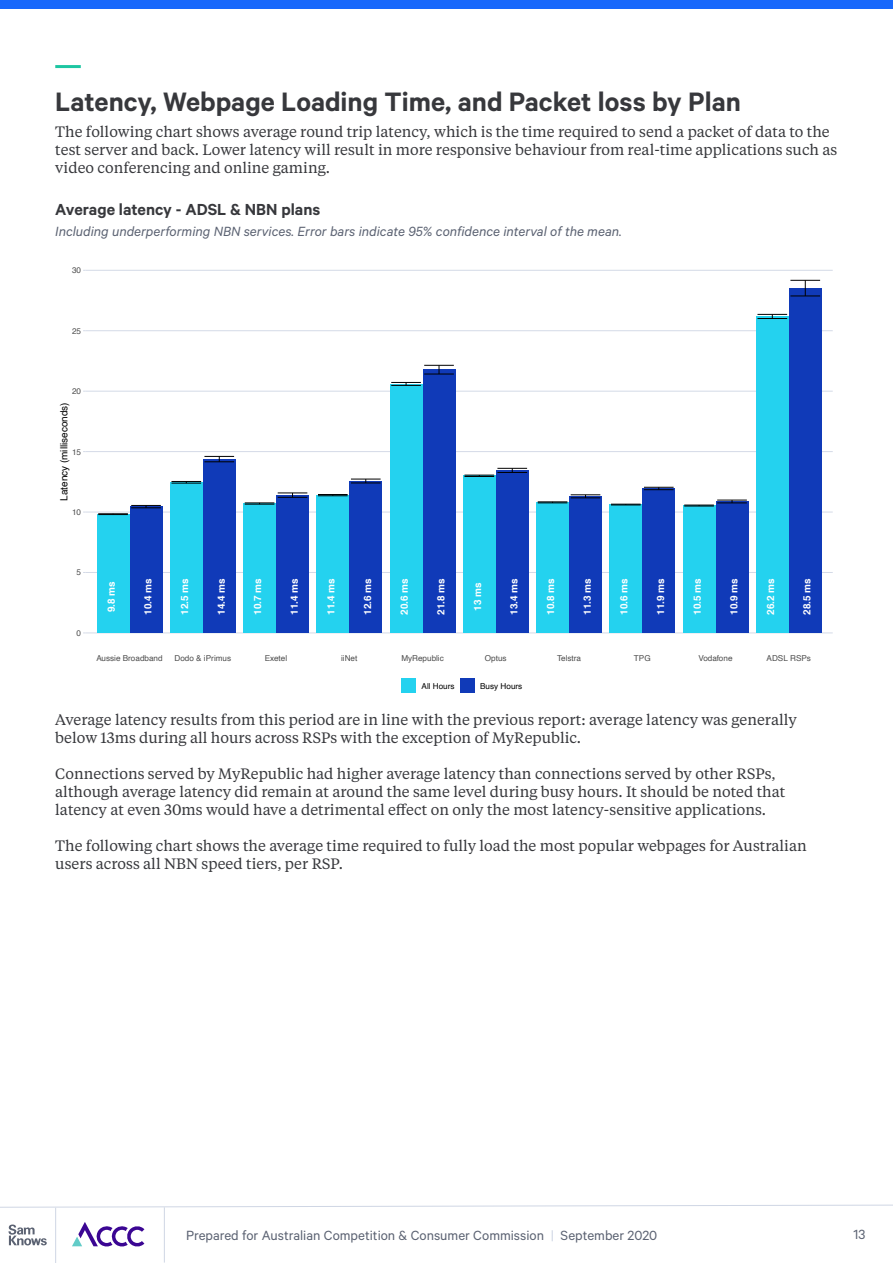
<style>
.page{position:relative;width:893px;height:1263px;background:#fff}
.page>*{position:absolute;margin:0;border:0;box-sizing:border-box;transform-origin:0 0}
.t1{font:600 30px "Calibre";color:#37383c}
.t2{font:600 18px "Calibre";color:#37383c}
.t3{font:15px/18px "Tiempos Text";color:#37383c}
.t4{font:italic 15px "Calibre";color:#5b6272}
.t5{font:15px "Calibre";color:#5b6272}
.t6{font:700 9.9px "Helvetica";color:#fff}
.t7{font:9.9px "Helvetica";color:#000}
.t8{font:8.1px "Helvetica";color:#4d4d4d}
.t9{font:8.1px "Helvetica";color:#000}
.s1{color:#cfd6e4}
</style>
<div class="page">
<div style="left:0;top:0;width:893px;height:9px;background:#1868fb"></div>
<svg style="left:0;top:1204px;width:893px;height:4px"></svg>
<svg style="left:9px;top:1224px;width:38px;height:21px"></svg>
<hr style="left:164px;top:1207px;width:1px;height:55px;background:#cfd6e4">
<svg style="left:72px;top:1222px;width:72px;height:24px"></svg>
<hr style="left:55px;top:1208px;width:1px;height:55px;background:#cfd6e4">
<hr style="left:55px;top:65px;width:26px;height:3px;background:#1dc6a2">
<hr style="left:86px;top:632px;width:747px;height:1px;background:#d4dae7">
<hr style="left:86px;top:572px;width:747px;height:1px;background:#d4dae7">
<hr style="left:86px;top:511px;width:747px;height:1px;background:#d4dae7">
<hr style="left:86px;top:451px;width:747px;height:1px;background:#d4dae7">
<hr style="left:86px;top:391px;width:747px;height:1px;background:#d4dae7">
<hr style="left:86px;top:330px;width:747px;height:1px;background:#d4dae7">
<hr style="left:86px;top:270px;width:747px;height:1px;background:#d4dae7">
<div style="left:97px;top:514px;width:33px;height:119px;background:#24d2ef"></div>
<div style="left:130px;top:507px;width:32px;height:126px;background:#103ab8"></div>
<div style="left:170px;top:482px;width:33px;height:151px;background:#24d2ef"></div>
<div style="left:203px;top:459px;width:33px;height:174px;background:#103ab8"></div>
<div style="left:243px;top:503px;width:33px;height:130px;background:#24d2ef"></div>
<div style="left:276px;top:495px;width:33px;height:138px;background:#103ab8"></div>
<div style="left:316px;top:495px;width:33px;height:138px;background:#24d2ef"></div>
<div style="left:349px;top:481px;width:33px;height:152px;background:#103ab8"></div>
<div style="left:390px;top:384px;width:33px;height:249px;background:#24d2ef"></div>
<div style="left:423px;top:370px;width:32px;height:263px;background:#103ab8"></div>
<div style="left:463px;top:476px;width:33px;height:157px;background:#24d2ef"></div>
<div style="left:496px;top:470px;width:33px;height:163px;background:#103ab8"></div>
<div style="left:536px;top:502px;width:33px;height:131px;background:#24d2ef"></div>
<div style="left:569px;top:496px;width:33px;height:137px;background:#103ab8"></div>
<div style="left:609px;top:504px;width:33px;height:129px;background:#24d2ef"></div>
<div style="left:642px;top:488px;width:33px;height:145px;background:#103ab8"></div>
<div style="left:683px;top:505px;width:32px;height:128px;background:#24d2ef"></div>
<div style="left:715px;top:501px;width:33px;height:132px;background:#103ab8"></div>
<div style="left:756px;top:316px;width:33px;height:317px;background:#24d2ef"></div>
<div style="left:789px;top:288px;width:33px;height:345px;background:#103ab8"></div>
<hr style="left:98px;top:513px;width:30px;height:1px;background:#000">
<hr style="left:98px;top:514px;width:30px;height:1px;background:#000">
<hr style="left:131px;top:505px;width:30px;height:1px;background:#000">
<hr style="left:131px;top:507px;width:30px;height:1px;background:#000">
<hr style="left:171px;top:481px;width:30px;height:1px;background:#000">
<hr style="left:171px;top:483px;width:30px;height:1px;background:#000">
<hr style="left:204px;top:456px;width:30px;height:1px;background:#000">
<hr style="left:204px;top:461px;width:30px;height:1px;background:#000">
<svg style="left:245px;top:492px;width:62px;height:13px"></svg>
<hr style="left:318px;top:494px;width:30px;height:1px;background:#000">
<hr style="left:318px;top:495px;width:30px;height:1px;background:#000">
<hr style="left:351px;top:479px;width:30px;height:1px;background:#000">
<hr style="left:351px;top:482px;width:30px;height:1px;background:#000">
<hr style="left:391px;top:382px;width:30px;height:1px;background:#000">
<hr style="left:391px;top:385px;width:30px;height:1px;background:#000">
<hr style="left:424px;top:365px;width:30px;height:1px;background:#000">
<hr style="left:424px;top:373px;width:30px;height:1px;background:#000">
<hr style="left:464px;top:475px;width:30px;height:1px;background:#000">
<hr style="left:464px;top:476px;width:30px;height:1px;background:#000">
<hr style="left:497px;top:468px;width:30px;height:1px;background:#000">
<hr style="left:497px;top:472px;width:30px;height:1px;background:#000">
<svg style="left:538px;top:494px;width:62px;height:9px"></svg>
<hr style="left:611px;top:504px;width:30px;height:1px;background:#000">
<hr style="left:644px;top:487px;width:30px;height:1px;background:#000">
<hr style="left:644px;top:489px;width:30px;height:1px;background:#000">
<hr style="left:684px;top:505px;width:30px;height:1px;background:#000">
<hr style="left:717px;top:500px;width:30px;height:1px;background:#000">
<hr style="left:717px;top:502px;width:30px;height:1px;background:#000">
<hr style="left:757px;top:314px;width:30px;height:1px;background:#000">
<hr style="left:757px;top:318px;width:30px;height:1px;background:#000">
<hr style="left:790px;top:280px;width:30px;height:1px;background:#000">
<svg style="left:805px;top:280px;width:1px;height:15px"></svg>
<hr style="left:790px;top:295px;width:30px;height:1px;background:#000">
<div style="left:402px;top:679px;width:14px;height:14px;background:#24d2ef"></div>
<div style="left:460px;top:679px;width:15px;height:14px;background:#103ab8"></div>
<h1 class="t1" style="left:55px;top:83px;width:687px">Latency, Webpage Loading Time, and Packet loss by Plan</h1>
<p class="t3" style="left:55px;top:122px;width:783px">The following chart shows average round trip latency, which is the time required to send a packet of data to the test server and back. Lower latency will result in more responsive behaviour from real-time applications such as video conferencing and online gaming.</p>
<p class="t2" style="left:55px;top:199px;width:267px">Average latency - ADSL &amp; NBN plans</p>
<p class="t4" style="left:55px;top:223px;width:568px">Including underperforming NBN services. Error bars indicate 95% confidence interval of the mean.</p>
<p class="t8" style="left:72px;top:264px;width:11px">30</p>
<p class="t8" style="left:72px;top:325px;width:11px">25</p>
<p class="t8" style="left:72px;top:385px;width:11px">20</p>
<p class="t7" style="left:56px;top:501px;width:100px;rotate:-90deg">Latency (milliseconds)</p>
<p class="t8" style="left:72px;top:445px;width:11px">15</p>
<p class="t8" style="left:72px;top:506px;width:11px">10</p>
<p class="t8" style="left:77px;top:566px;width:6px">5</p>
<p class="t8" style="left:77px;top:627px;width:6px">0</p>
<p class="t6" style="left:103px;top:612px;width:33px;rotate:-90deg">9.8 ms</p>
<p class="t6" style="left:140px;top:615px;width:38px;rotate:-90deg">10.4 ms</p>
<p class="t6" style="left:177px;top:615px;width:38px;rotate:-90deg">12.5 ms</p>
<p class="t6" style="left:213px;top:615px;width:38px;rotate:-90deg">14.4 ms</p>
<p class="t6" style="left:250px;top:615px;width:38px;rotate:-90deg">10.7 ms</p>
<p class="t6" style="left:286px;top:615px;width:38px;rotate:-90deg">11.4 ms</p>
<p class="t6" style="left:323px;top:615px;width:38px;rotate:-90deg">11.4 ms</p>
<p class="t6" style="left:360px;top:615px;width:38px;rotate:-90deg">12.6 ms</p>
<p class="t6" style="left:396px;top:615px;width:38px;rotate:-90deg">20.6 ms</p>
<p class="t6" style="left:433px;top:615px;width:38px;rotate:-90deg">21.8 ms</p>
<p class="t6" style="left:470px;top:611px;width:30px;rotate:-90deg">13 ms</p>
<p class="t6" style="left:506px;top:615px;width:38px;rotate:-90deg">13.4 ms</p>
<p class="t6" style="left:543px;top:615px;width:38px;rotate:-90deg">10.8 ms</p>
<p class="t6" style="left:579px;top:615px;width:38px;rotate:-90deg">11.3 ms</p>
<p class="t6" style="left:616px;top:615px;width:38px;rotate:-90deg">10.6 ms</p>
<p class="t6" style="left:653px;top:615px;width:38px;rotate:-90deg">11.9 ms</p>
<p class="t6" style="left:689px;top:615px;width:38px;rotate:-90deg">10.5 ms</p>
<p class="t6" style="left:726px;top:615px;width:38px;rotate:-90deg">10.9 ms</p>
<p class="t6" style="left:762px;top:615px;width:38px;rotate:-90deg">26.2 ms</p>
<p class="t6" style="left:799px;top:615px;width:38px;rotate:-90deg">28.5 ms</p>
<p class="t8" style="left:96px;top:652px;width:68px">Aussie Broadband</p>
<p class="t8" style="left:174px;top:652px;width:58px">Dodo &amp; iPrimus</p>
<p class="t8" style="left:265px;top:652px;width:24px">Exetel</p>
<p class="t8" style="left:341px;top:652px;width:18px">iiNet</p>
<p class="t8" style="left:401px;top:652px;width:44px">MyRepublic</p>
<p class="t8" style="left:485px;top:652px;width:23px">Optus</p>
<p class="t8" style="left:557px;top:652px;width:25px">Telstra</p>
<p class="t8" style="left:634px;top:652px;width:18px">TPG</p>
<p class="t8" style="left:698px;top:652px;width:35px">Vodafone</p>
<p class="t8" style="left:767px;top:652px;width:46px">ADSL RSPs</p>
<p class="t9" style="left:422px;top:680px;width:35px">All Hours</p>
<p class="t9" style="left:480px;top:680px;width:44px">Busy Hours</p>
<p class="t3" style="left:55px;top:710px;width:743px">Average latency results from this period are in line with the previous report: average latency was generally below 13ms during all hours across RSPs with the exception of MyRepublic.</p>
<p class="t3" style="left:55px;top:764px;width:732px">Connections served by MyRepublic had higher average latency than connections served by other RSPs, although average latency did remain at around the same level during busy hours. It should be noted that latency at even 30ms would have a detrimental effect on only the most latency-sensitive applications.</p>
<p class="t3" style="left:55px;top:836px;width:753px">The following chart shows the average time required to fully load the most popular webpages for Australian users across all NBN speed tiers, per RSP.</p>
<p class="t5" style="left:186px;top:1226px;width:473px">Prepared for Australian Competition &amp; Consumer Commission <span class="s1">|</span> September 2020</p>
<p class="t5" style="left:853px;top:1225px;width:13px">13</p>
</div>
